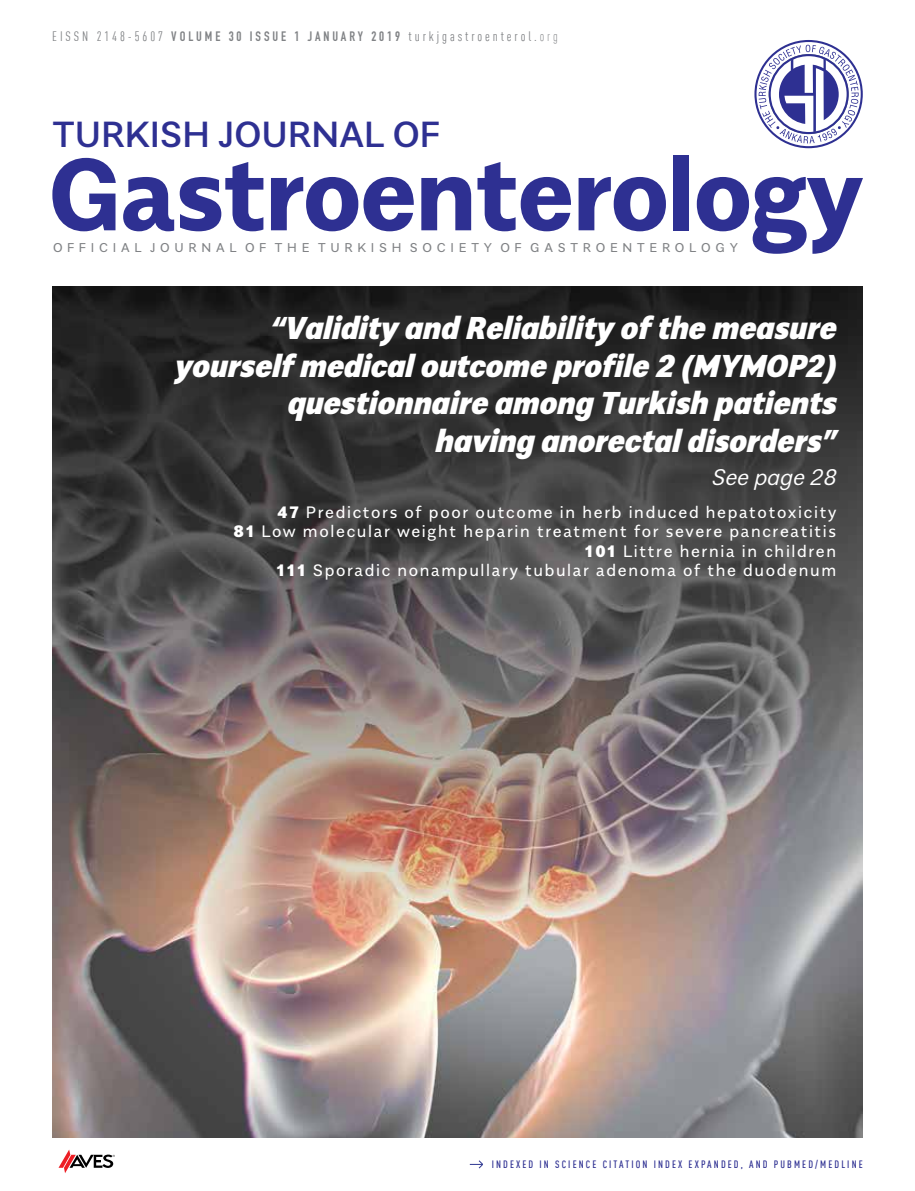
<style>
.page{position:relative;width:915px;height:1191px;background:#fff}
.page>*{position:absolute;margin:0;border:0;box-sizing:border-box;transform-origin:0 0}
.t1{font:700 102px "Alergia Normal";letter-spacing:-.01em;color:#2e3092}
.t2{font:500 36.15px "Alergia Normal";color:#2e3092}
.t3{font:italic 900 31.5px/37.5px "Alergia Normal";color:#fff;text-align:right}
.t4{font:italic 300 22.5px "Alergia Normal";color:#fff}
.t5{font:16.5px/19.5px "Alergia Normal";letter-spacing:.1em;color:#fff;text-align:right}
.t6{font:13.5px "DIN Cond";letter-spacing:.215em;color:#808285}
.t7{font:12.75px "Alergia Normal";color:#808285}
.t8{font:500 10.5px "DIN Cond";letter-spacing:.2em;color:#2e3092}
.s1{font-family:"DIN Condensed";font-weight:700}
.s2{font-weight:300}
.s3{font-weight:900}
</style>
<div class="page">
<svg style="left:754px;top:40px;width:108px;height:108px"></svg>
<svg style="left:58px;top:1149px;width:57px;height:24px"></svg>
<img style="left:52px;top:286px;width:810px;height:851px">
<svg style="left:469px;top:1160px;width:14px;height:8px"></svg>
<p class="t6" style="left:52px;top:29px;width:507px">EISSN 2148-5607 <span class="s1">VOLUME 30 ISSUE 1 JANUARY 2019</span> turkjgastroenterol.<span class="s2">org</span></p>
<h2 class="t2" style="left:53px;top:106px;width:388px">TURKISH JOURNAL OF</h2>
<h1 class="t1" style="left:48px;top:113px;width:816px">Gastroenterology</h1>
<p class="t7" style="left:53px;top:238px;width:686px">O F F I C I A L J O U R N A L O F T H E T U R K I S H S O C I E T Y O F G A S T R O E N T E R O L O G Y</p>
<h3 class="t3" style="left:174px;top:306px;width:667px">“Validity and Reliability of the measure yourself medical outcome profile 2 (MYMOP2) questionnaire among Turkish patients<br>having anorectal disorders”</h3>
<h3 class="t4" style="left:711px;top:460px;width:129px">See page 28</h3>
<p class="t5" style="left:233px;top:501px;width:604px"><span class="s3">47</span> Predictors of poor outcome in herb induced hepatotoxicity<br><span class="s3">81</span> Low molecular weight heparin treatment for severe pancreatitis <span class="s3">101</span> Littre hernia in children<br><span class="s3">111</span> Sporadic nonampullary tubular adenoma of the duodenum</p>
<p class="t8" style="left:491px;top:1158px;width:372px">INDEXED IN SCIENCE CITATION INDEX EXPANDED, AND PUBMED/MEDLINE</p>
</div>
